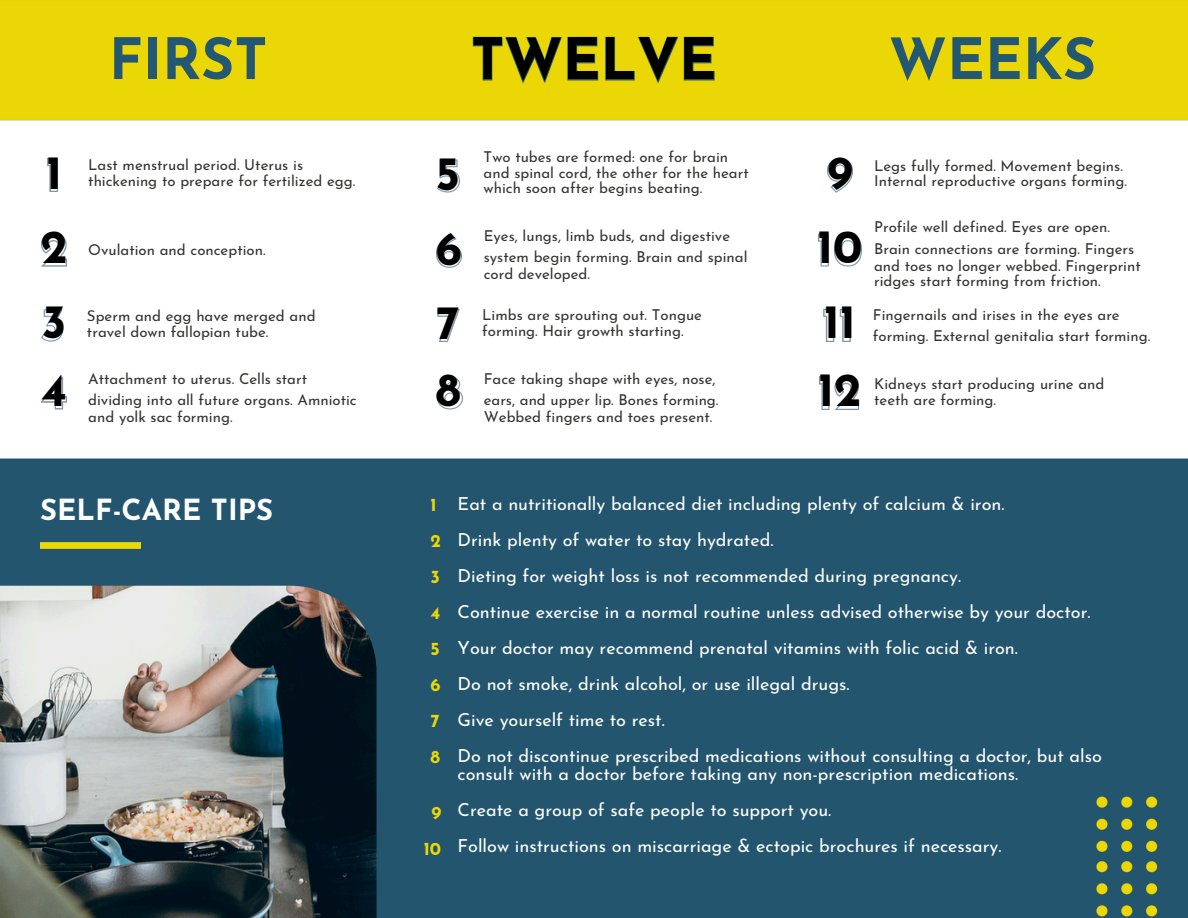
<style>
.page{position:relative;width:1188px;height:918px;background:#fff}
.page>*{position:absolute;margin:0;border:0;box-sizing:border-box;transform-origin:0 0}
.t1{font:700 56.85px "Josefin Sans";color:#245872}
.t2{font:700 56.85px "Josefin Sans";color:#000}
.t3{font:700 46.95px/74.2px "Josefin Sans";color:#000;text-align:justify}
.t4{font:700 29.1px "Josefin Sans";color:#fff}
.t5{font:18px/18px "Josefin Sans";color:#fff}
.t6{font:700 18px/36px "Josefin Sans";color:#ebd805}
.t7{font:15px/15.8px "Josefin Sans";color:#343331}
</style>
<div class="page">
<div style="left:0;top:458px;width:1188px;height:460px;background:#23556e"></div>
<img style="left:0;top:586px;width:376px;height:332px">
<img style="left:40px;top:543px;width:100px;height:6px">
<img style="left:41px;top:234px;width:25px;height:33px">
<img style="left:42px;top:309px;width:21px;height:33px">
<img style="left:42px;top:377px;width:24px;height:32px">
<img style="left:48px;top:159px;width:10px;height:32px">
<img style="left:437px;top:233px;width:24px;height:34px">
<img style="left:437px;top:309px;width:23px;height:33px">
<img style="left:437px;top:377px;width:25px;height:32px">
<img style="left:438px;top:160px;width:21px;height:32px">
<div style="left:0;top:0;width:1188px;height:121px;background:#ebd705"></div>
<img style="left:818px;top:234px;width:43px;height:32px">
<img style="left:819px;top:377px;width:40px;height:32px">
<img style="left:824px;top:309px;width:27px;height:33px">
<img style="left:827px;top:158px;width:25px;height:34px">
<p class="t1" style="left:109px;top:36px;width:160px">FIRST</p>
<p class="t2" style="left:471px;top:36px;width:247px">TWELVE</p>
<p class="t1" style="left:889px;top:36px;width:209px">WEEKS</p>
<p class="t3" style="left:41px;top:140px;width:29px">1<br>2<br>3</p>
<p class="t3" style="left:41px;top:357px;width:27px">4</p>
<p class="t7" style="left:88px;top:159px;width:269px">Last menstrual period. Uterus is thickening to prepare for fertilized egg.</p>
<p class="t7" style="left:484px;top:150px;width:267px">Two tubes are formed: one for brain and spinal cord, the other for the heart which soon after begins beating.</p>
<p class="t7" style="left:484px;top:229px;width:248px">Eyes, lungs, limb buds, and digestive</p>
<p class="t7" style="left:484px;top:251px;width:265px">system begin forming. Brain and spinal</p>
<p class="t7" style="left:484px;top:268px;width:108px">cord developed.</p>
<p class="t7" style="left:482px;top:309px;width:221px">Limbs are sprouting out. Tongue</p>
<p class="t7" style="left:482px;top:325px;width:203px">forming. Hair growth starting.</p>
<p class="t7" style="left:484px;top:372px;width:233px">Face taking shape with eyes, nose,</p>
<p class="t7" style="left:484px;top:393px;width:236px">ears, and upper lip. Bones forming.</p>
<p class="t7" style="left:484px;top:410px;width:230px">Webbed fingers and toes present.</p>
<p class="t3" style="left:436px;top:141px;width:28px">5<br>6<br>7</p>
<p class="t3" style="left:436px;top:357px;width:26px">8</p>
<p class="t7" style="left:88px;top:243px;width:179px">Ovulation and conception.</p>
<h2 class="t7" style="left:87px;top:309px;width:230px">Sperm and egg have merged and travel down fallopian tube.</h2>
<p class="t7" style="left:88px;top:372px;width:220px">Attachment to uterus. Cells start</p>
<p class="t7" style="left:88px;top:393px;width:270px">dividing into all future organs. Amniotic</p>
<p class="t7" style="left:88px;top:410px;width:146px">and yolk sac forming.</p>
<p class="t3" style="left:817px;top:140px;width:47px;text-align:left">9<br>10<br>11</p>
<p class="t3" style="left:818px;top:357px;width:45px">12</p>
<p class="t7" style="left:874px;top:159px;width:254px">Legs fully formed. Movement begins.<br>Internal reproductive organs forming.</p>
<p class="t7" style="left:874px;top:221px;width:237px">Profile well defined. Eyes are open.</p>
<p class="t7" style="left:874px;top:242px;width:262px">Brain connections are forming. Fingers</p>
<p class="t7" style="left:874px;top:259px;width:268px">and toes no longer webbed. Fingerprint</p>
<p class="t7" style="left:874px;top:275px;width:228px">ridges start forming from friction.</p>
<p class="t7" style="left:873px;top:308px;width:248px">Fingernails and irises in the eyes are</p>
<p class="t7" style="left:873px;top:330px;width:279px">forming. External genitalia start forming.</p>
<h2 class="t7" style="left:874px;top:377px;width:232px">Kidneys start producing urine and teeth are forming.</h2>
<p class="t4" style="left:40px;top:498px;width:234px">SELF-CARE TIPS</p>
<h1 class="t6" style="left:430px;top:488px;width:12px">1<br>2<br>3<br>4<br>5<br>6<br>7<br>8</h1>
<h1 class="t5" style="left:458px;top:497px;width:548px">Eat a nutritionally balanced diet including plenty of calcium &amp; iron.</h1>
<h1 class="t5" style="left:458px;top:533px;width:317px">Drink plenty of water to stay hydrated.</h1>
<h2 class="t5" style="left:458px;top:569px;width:505px">Dieting for weight loss is not recommended during pregnancy.</h2>
<p class="t5" style="left:458px;top:605px;width:634px">Continue exercise in a normal routine unless advised otherwise by your doctor.</p>
<p class="t5" style="left:458px;top:641px;width:562px">Your doctor may recommend prenatal vitamins with folic acid &amp; iron.</p>
<p class="t5" style="left:458px;top:677px;width:393px">Do not smoke, drink alcohol, or use illegal drugs.</p>
<p class="t5" style="left:458px;top:713px;width:209px">Give yourself time to rest.</p>
<p class="t5" style="left:458px;top:749px;width:646px">Do not discontinue prescribed medications without consulting a doctor, but also consult with a doctor before taking any non-prescription medications.</p>
<p class="t5" style="left:458px;top:803px;width:375px">Create a group of safe people to support you.</p>
<p class="t5" style="left:458px;top:839px;width:545px">Follow instructions on miscarriage &amp; ectopic brochures if necessary.</p>
<p class="t6" style="left:424px;top:797px;width:19px;text-align:center">9<br>10</p>
</div>
